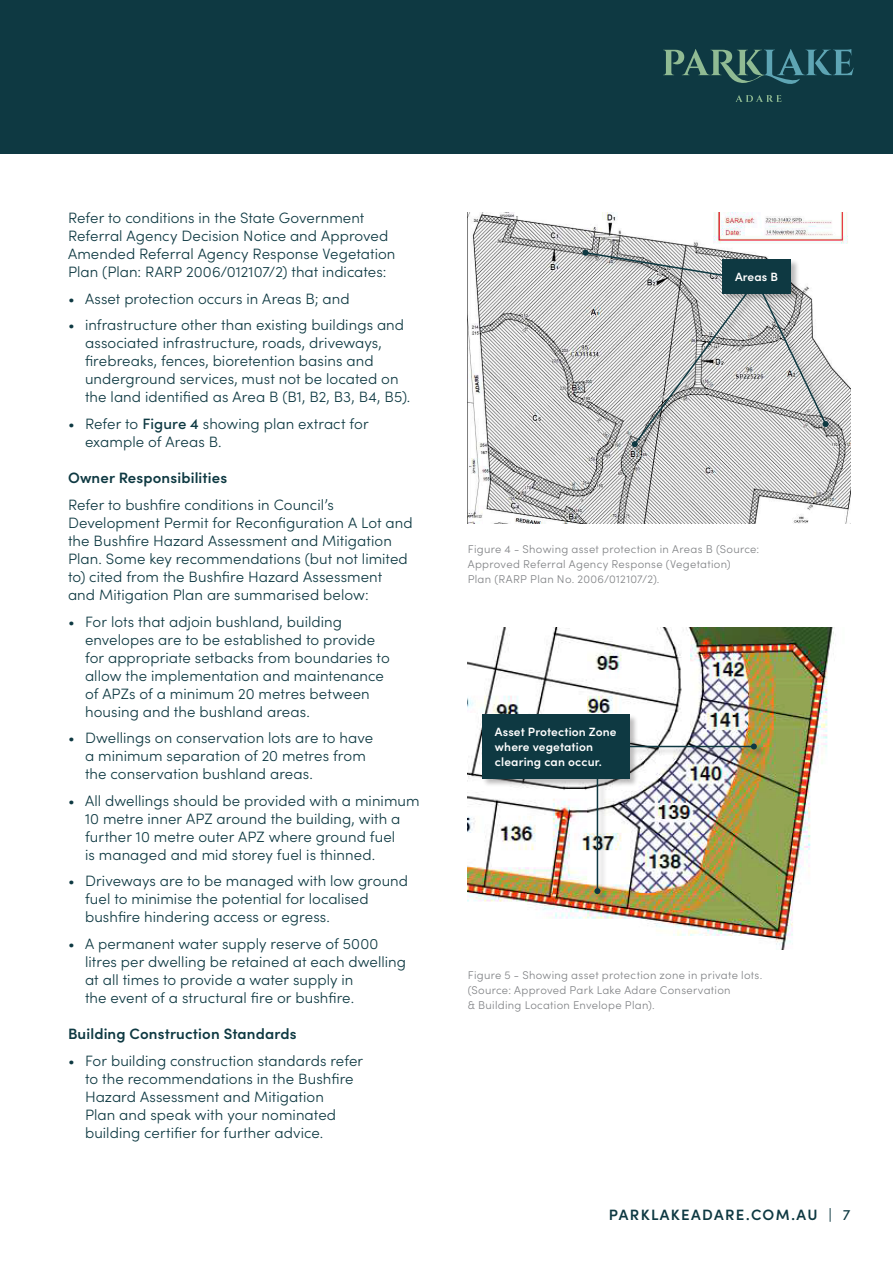
<style>
.page{position:relative;width:893px;height:1263px;background:#fff}
.page>*{position:absolute;margin:0;border:0;box-sizing:border-box;transform-origin:0 0}
.Copy{font:300 15px/18px "Sofia Pro";letter-spacing:.005em;color:#0e3942}
.Sml_Heading{font:600 15px "Sofia Pro";letter-spacing:.01em;color:#0e3942}
.Sml_Heading-2{font:600 15px "Sofia Pro";letter-spacing:.09em;color:#0e3942}
.Sml_Heading-3{font:600 12px/15px "Sofia Pro";letter-spacing:.01em;color:#fff}
.Captions{font:300 11.25px/15px "Sofia Pro";letter-spacing:.025em;color:#808285}
.s1{font-weight:500}
.s2{font-weight:400}
</style>
<div class="page">
<div style="left:0;top:0;width:893px;height:154px;background:#0e3942"></div>
<svg style="left:735px;top:95px;width:47px;height:7px"></svg>
<svg style="left:663px;top:49px;width:191px;height:35px"></svg>
<img style="left:468px;top:213px;width:382px;height:311px">
<img style="left:468px;top:627px;width:368px;height:322px">
<div style="left:583px;top:250px;width:254px;height:206px;background:#231f20;opacity:.3"></div>
<svg style="left:582px;top:250px;width:247px;height:197px"></svg>
<div style="left:722px;top:259px;width:69px;height:35px;background:#0e3942"></div>
<div style="left:482px;top:714px;width:284px;height:189px;background:#231f20;opacity:.3"></div>
<hr style="left:591px;top:746px;width:163px;height:1px;background:#0e3942">
<svg style="left:751px;top:743px;width:6px;height:6px"></svg>
<hr style="left:597px;top:738px;width:1px;height:153px;background:#0e3942">
<svg style="left:594px;top:888px;width:6px;height:6px"></svg>
<div style="left:482px;top:714px;width:147px;height:64px;background:#0e3942"></div>
<p class="Copy" style="left:68px;top:208px;width:329px">Refer to conditions in the State Government Referral Agency Decision Notice and Approved Amended Referral Agency Response Vegetation Plan (Plan: RARP 2006/012107/2) that indicates:</p>
<p class="Copy" style="left:68px;top:289px;width:283px">• Asset protection occurs in Areas B; and</p>
<p class="Copy" style="left:85px;top:315px;width:327px;text-indent:-17px">• infrastructure other than existing buildings and associated infrastructure, roads, driveways, firebreaks, fences, bioretention basins and underground services, must not be located on the land identified as Area B (B1, B2, B3, B4, B5).</p>
<p class="Copy" style="left:85px;top:414px;width:285px;text-indent:-17px">• Refer to <span class="s1">Figure 4</span> showing plan extract for example of Areas B.</p>
<p class="Sml_Heading" style="left:68px;top:467px;width:161px">Owner Responsibilities</p>
<p class="Copy" style="left:68px;top:495px;width:346px">Refer to bushfire conditions in Council’s Development Permit for Reconfiguration A Lot and the Bushfire Hazard Assessment and Mitigation Plan. Some key recommendations (but not limited to) cited from the Bushfire Hazard Assessment and Mitigation Plan are summarised below:</p>
<p class="Copy" style="left:85px;top:611px;width:306px;text-indent:-17px">• For lots that adjoin bushland, building envelopes are to be established to provide for appropriate setbacks from boundaries to allow the implementation and maintenance of APZs of a minimum 20 metres between housing and the bushland areas.</p>
<p class="Copy" style="left:85px;top:728px;width:290px;text-indent:-17px">• Dwellings on conservation lots are to have a minimum separation of 20 metres from the conservation bushland areas.</p>
<p class="Copy" style="left:85px;top:790px;width:336px;text-indent:-17px">• All dwellings should be provided with a minimum 10 metre inner APZ around the building, with a further 10 metre outer APZ where ground fuel<br>is managed and mid storey fuel is thinned.</p>
<p class="Copy" style="left:85px;top:871px;width:325px;text-indent:-17px">• Driveways are to be managed with low ground fuel to minimise the potential for localised bushfire hindering access or egress.</p>
<p class="Copy" style="left:85px;top:933px;width:323px;text-indent:-17px">• A permanent water supply reserve of 5000 litres per dwelling be retained at each dwelling at all times to provide a water supply in<br>the event of a structural fire or bushfire.</p>
<p class="Sml_Heading" style="left:68px;top:1022px;width:230px">Building Construction Standards</p>
<p class="Copy" style="left:85px;top:1050px;width:280px;text-indent:-17px">• For building construction standards refer to the recommendations in the Bushfire Hazard Assessment and Mitigation<br>Plan and speak with your nominated building certifier for further advice.</p>
<p class="Sml_Heading-3" style="left:735px;top:268px;width:45px">Areas B</p>
<p class="Captions" style="left:468px;top:541px;width:293px">Figure 4 - Showing asset protection in Areas B (Source:<br>Approved Referral Agency Response (Vegetation)<br>Plan (RARP Plan No. 2006/012107/2).</p>
<p class="Sml_Heading-3" style="left:495px;top:723px;width:123px">Asset Protection Zone where vegetation clearing can occur.</p>
<p class="Captions" style="left:468px;top:967px;width:296px">Figure 5 - Showing asset protection zone in private lots. (Source: Approved Park Lake Adare Conservation<br>&amp; Building Location Envelope Plan).</p>
<p class="Sml_Heading-2" style="left:609px;top:1204px;width:243px">PARKLAKEADARE.COM.AU <span class="s2">| 7</span></p>
</div>
